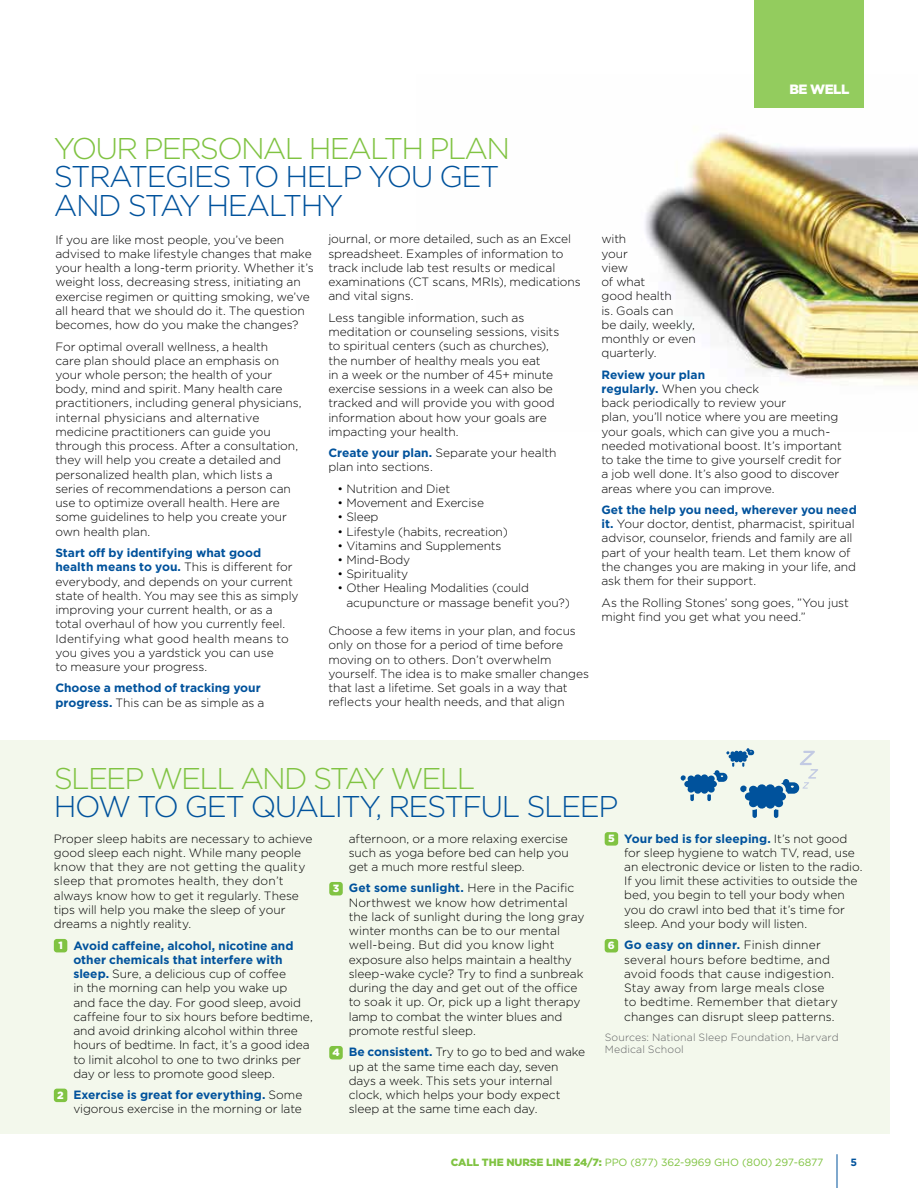
<style>
.page{position:relative;width:918px;height:1188px;background:#fff}
.page>*{position:absolute;margin:0;border:0;box-sizing:border-box;transform-origin:0 0}
.t1{font:300 30px/28.5px "Gotham";letter-spacing:-.05em;color:#00529c}
.t2{font:300 30px "Gotham";letter-spacing:-.06em;color:#80c342}
.t3{font:900 13.5px "Gotham";letter-spacing:-.04em;color:#fff}
.t4{font:300 12px/14.2px "Gotham";letter-spacing:-.005em;color:#000}
.t5{font:700 12px/14.2px "Gotham";color:#00529c}
.t6{font:10.5px "Gotham";letter-spacing:-.01em;color:#80c342}
.t7{font:300 10.5px/12.8px "Gotham";letter-spacing:.01em;color:#636466}
.t8{font:900 10.5px "Gotham";color:#fff}
.t9{font:700 10.5px "Gotham";color:#00529c}
.s1{font-weight:700;color:#00529c}
.s2{font-weight:300;color:#000}
.s3{font-weight:900}
</style>
<div class="page">
<div style="left:0;top:741px;width:890px;height:393px;background:#f3f8ec"></div>
<svg style="left:681px;top:748px;width:137px;height:70px"></svg>
<img style="left:645px;top:132px;width:273px;height:254px">
<div style="left:754px;top:0;width:110px;height:108px;background:#93cc5e"></div>
<div style="left:54px;top:939px;width:13px;height:13px;background:#80c342;border-radius:3px"></div>
<div style="left:54px;top:1089px;width:13px;height:13px;background:#80c342;border-radius:3px"></div>
<div style="left:329px;top:882px;width:14px;height:13px;background:#80c342;border-radius:3px"></div>
<div style="left:329px;top:1046px;width:14px;height:13px;background:#80c342;border-radius:3px"></div>
<div style="left:605px;top:832px;width:13px;height:14px;background:#80c342;border-radius:3px"></div>
<div style="left:605px;top:939px;width:13px;height:13px;background:#80c342;border-radius:3px"></div>
<hr style="left:837px;top:1154px;width:1px;height:34px;background:#00529c">
<p class="t3" style="left:790px;top:80px;width:61px">BE WELL</p>
<h1 class="t2" style="left:54px;top:129px;width:458px">YOUR PERSONAL HEALTH PLAN</h1>
<h1 class="t1" style="left:54px;top:162px;width:447px">STRATEGIES TO HELP YOU GET<br>AND STAY HEALTHY</h1>
<p class="t4" style="left:55px;top:232px;width:260px">If you are like most people, you’ve been advised to make lifestyle changes that make your health a long-term priority. Whether it’s weight loss, decreasing stress, initiating an exercise regimen or quitting smoking, we’ve all heard that we should do it. The question becomes, how do you make the changes?</p>
<p class="t4" style="left:55px;top:339px;width:248px">For optimal overall wellness, a health<br>care plan should place an emphasis on your whole person; the health of your body, mind and spirit. Many health care practitioners, including general physicians, internal physicians and alternative medicine practitioners can guide you through this process. After a consultation, they will help you create a detailed and personalized health plan, which lists a series of recommendations a person can use to optimize overall health. Here are some guidelines to help you create your own health plan.</p>
<p class="t4" style="left:55px;top:545px;width:245px"><span class="s1">Start off by identifying what good health means to you.</span> This is different for everybody, and depends on your current state of health. You may see this as simply improving your current health, or as a total overhaul of how you currently feel.<br>Identifying what good health means to you gives you a yardstick you can use<br>to measure your progress.</p>
<p class="t5" style="left:55px;top:681px;width:211px">Choose a method of tracking your progress. <span class="s2">This can be as simple as a</span></p>
<p class="t4" style="left:328px;top:232px;width:254px">journal, or more detailed, such as an Excel spreadsheet. Examples of information to track include lab test results or medical examinations (CT scans, MRIs), medications and vital signs.</p>
<p class="t4" style="left:328px;top:310px;width:233px">Less tangible information, such as meditation or counseling sessions, visits to spiritual centers (such as churches), the number of healthy meals you eat<br>in a week or the number of 45+ minute exercise sessions in a week can also be tracked and will provide you with good information about how your goals are impacting your health.</p>
<p class="t4" style="left:328px;top:445px;width:230px"><span class="s1">Create your plan.</span> Separate your health plan into sections.</p>
<p class="t4" style="left:337px;top:481px;width:114px">• Nutrition and Diet</p>
<p class="t4" style="left:337px;top:495px;width:148px">• Movement and Exercise</p>
<p class="t4" style="left:337px;top:510px;width:43px">• Sleep</p>
<p class="t4" style="left:337px;top:524px;width:172px">• Lifestyle (habits, recreation)</p>
<p class="t4" style="left:337px;top:538px;width:166px">• Vitamins and Supplements</p>
<p class="t4" style="left:337px;top:552px;width:74px">• Mind-Body</p>
<p class="t4" style="left:337px;top:567px;width:72px">• Spirituality</p>
<p class="t4" style="left:346px;top:581px;width:225px;text-indent:-9px">• Other Healing Modalities (could acupuncture or massage benefit you?)</p>
<p class="t4" style="left:328px;top:624px;width:262px">Choose a few items in your plan, and focus only on those for a period of time before moving on to others. Don’t overwhelm yourself. The idea is to make smaller changes that last a lifetime. Set goals in a way that reflects your health needs, and that align</p>
<p class="t4" style="left:601px;top:232px;width:96px">with<br>your<br>view<br>of what<br>good health<br>is. Goals can<br>be daily, weekly, monthly or even quarterly.</p>
<p class="t4" style="left:601px;top:367px;width:242px"><span class="s1">Review your plan<br>regularly.</span> When you check<br>back periodically to review your<br>plan, you’ll notice where you are meeting your goals, which can give you a much&shy;needed motivational boost. It’s important to take the time to give yourself credit for a job well done. It’s also good to discover areas where you can improve.</p>
<p class="t4" style="left:601px;top:502px;width:257px"><span class="s1">Get the help you need, wherever you need it.</span> Your doctor, dentist, pharmacist, spiritual advisor, counselor, friends and family are all part of your health team. Let them know of the changes you are making in your life, and ask them for their support.</p>
<p class="t4" style="left:601px;top:595px;width:249px">As the Rolling Stones’ song goes, ”You just might find you get what you need.”</p>
<h1 class="t2" style="left:54px;top:759px;width:423px">SLEEP WELL AND STAY WELL</h1>
<h1 class="t1" style="left:54px;top:792px;width:566px">HOW TO GET QUALITY, RESTFUL SLEEP</h1>
<p class="t4" style="left:54px;top:831px;width:260px">Proper sleep habits are necessary to achieve good sleep each night. While many people know that they are not getting the quality sleep that promotes health, they don’t always know how to get it regularly. These tips will help you make the sleep of your dreams a nightly reality.</p>
<p class="t4" style="left:73px;top:938px;width:241px"><span class="s1">Avoid caffeine, alcohol, nicotine and other chemicals that interfere with sleep.</span> Sure, a delicious cup of coffee<br>in the morning can help you wake up<br>and face the day. For good sleep, avoid caffeine four to six hours before bedtime, and avoid drinking alcohol within three hours of bedtime. In fact, it’s a good idea to limit alcohol to one to two drinks per day or less to promote good sleep.</p>
<p class="t4" style="left:73px;top:1087px;width:231px"><span class="s1">Exercise is great for everything.</span> Some vigorous exercise in the morning or late</p>
<p class="t4" style="left:624px;top:831px;width:240px"><span class="s1">Your bed is for sleeping.</span> It’s not good for sleep hygiene to watch TV, read, use an electronic device or listen to the radio.<br>If you limit these activities to outside the bed, you begin to tell your body when you do crawl into bed that it’s time for sleep. And your body will listen.</p>
<p class="t4" style="left:624px;top:938px;width:215px"><span class="s1">Go easy on dinner.</span> Finish dinner several hours before bedtime, and avoid foods that cause indigestion.<br>Stay away from large meals close to bedtime. Remember that dietary changes can disrupt sleep patterns.</p>
<p class="t7" style="left:605px;top:1030px;width:235px">Sources: National Sleep Foundation, Harvard<br>Medical School</p>
<p class="t4" style="left:349px;top:831px;width:222px;text-align:justify">afternoon, or a more relaxing exercise such as yoga before bed can help you get a much more restful sleep.</p>
<p class="t4" style="left:349px;top:881px;width:237px"><span class="s1">Get some sunlight.</span> Here in the Pacific Northwest we know how detrimental the lack of sunlight during the long gray winter months can be to our mental well-being. But did you know light exposure also helps maintain a healthy sleep-wake cycle? Try to find a sunbreak during the day and get out of the office to soak it up. Or, pick up a light therapy lamp to combat the winter blues and promote restful sleep.</p>
<p class="t4" style="left:349px;top:1045px;width:238px"><span class="s1">Be consistent.</span> Try to go to bed and wake up at the same time each day, seven days a week. This sets your internal clock, which helps your body expect sleep at the same time each day.</p>
<p class="t8" style="left:608px;top:832px;width:8px">5</p>
<p class="t8" style="left:333px;top:881px;width:8px">3</p>
<p class="t8" style="left:608px;top:938px;width:8px">6</p>
<p class="t8" style="left:58px;top:938px;width:6px">1</p>
<p class="t8" style="left:332px;top:1045px;width:9px">4</p>
<p class="t8" style="left:57px;top:1088px;width:8px">2</p>
<p class="t6" style="left:451px;top:1156px;width:374px"><span class="s3">CALL THE NURSE LINE 24/7:</span> PPO (877) 362-9969 GHO (800) 297-6877</p>
<p class="t9" style="left:850px;top:1155px;width:8px">5</p>
</div>
